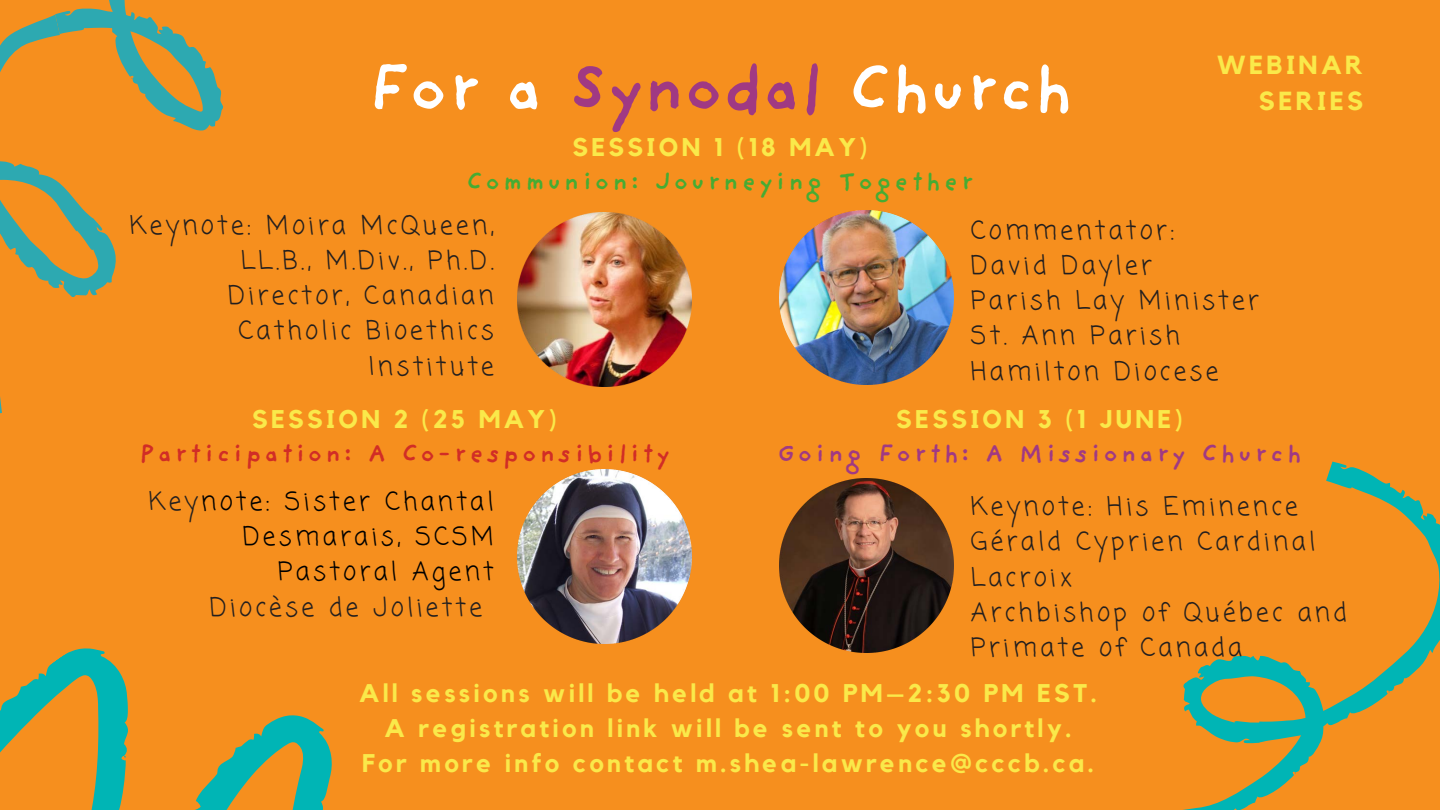
<style>
.page{position:relative;width:1440px;height:810px;background:#f68f1e}
.page>*{position:absolute;margin:0;border:0;box-sizing:border-box;transform-origin:0 0}
.t1{font:700 68.7px "Providence Sans";color:#fff}
.t2{font:700 26.1px "Kollektif";letter-spacing:.13em;color:#fae94a}
.t3{font:25.5px/35.2px "Coming Soon";letter-spacing:.13em;color:#231f1f;text-align:right}
.t4{font:700 25.5px "Kollektif";letter-spacing:.13em;color:#fae94a}
.t5{font:25.5px/35.2px "Coming Soon";letter-spacing:.13em;color:#000;text-align:right}
.t6{font:700 25.5px "Providence Sans";letter-spacing:.13em;color:#d12d26}
.t7{font:700 25.5px "Providence Sans";letter-spacing:.13em;color:#46ac33}
.t8{font:700 25.5px "Providence Sans";letter-spacing:.13em;color:#a03983}
.s1{color:#a03983}
.s2{color:#231f1f}
</style>
<div class="page">
<svg style="left:0;top:648px;width:332px;height:162px"></svg>
<svg style="left:117px;top:689px;width:5px;height:5px"></svg>
<svg style="left:119px;top:700px;width:7px;height:6px"></svg>
<svg style="left:5px;top:715px;width:7px;height:8px"></svg>
<svg style="left:24px;top:689px;width:7px;height:7px"></svg>
<svg style="left:37px;top:683px;width:8px;height:10px"></svg>
<svg style="left:75px;top:660px;width:6px;height:7px"></svg>
<svg style="left:204px;top:799px;width:8px;height:8px"></svg>
<svg style="left:222px;top:778px;width:7px;height:8px"></svg>
<svg style="left:239px;top:750px;width:7px;height:7px"></svg>
<svg style="left:252px;top:743px;width:9px;height:10px"></svg>
<svg style="left:294px;top:728px;width:4px;height:5px"></svg>
<svg style="left:322px;top:769px;width:5px;height:6px"></svg>
<svg style="left:321px;top:781px;width:6px;height:5px"></svg>
<svg style="left:1183px;top:462px;width:257px;height:348px"></svg>
<svg style="left:0;top:21px;width:116px;height:393px"></svg>
<svg style="left:38px;top:0;width:185px;height:134px"></svg>
<img style="left:517px;top:470px;width:174px;height:174px">
<img style="left:780px;top:478px;width:174px;height:174px">
<img style="left:517px;top:212px;width:174px;height:174px">
<img style="left:780px;top:211px;width:174px;height:174px">
<p class="t1" style="left:367px;top:60px;width:708px">For a <span class="s1">Synodal</span> Church</p>
<p class="t2" style="left:1217px;top:53px;width:148px">WEBINAR</p>
<p class="t2" style="left:1259px;top:89px;width:106px">SERIES</p>
<p class="t4" style="left:572px;top:135px;width:297px">SESSION 1 (18 MAY)</p>
<p class="t7" style="left:467px;top:171px;width:508px">Communion: Journeying Together</p>
<p class="t3" style="left:130px;top:209px;width:365px">Keynote: Moira McQueen,<br>LL.B., M.Div., Ph.D.</p>
<p class="t3" style="left:228px;top:280px;width:267px">Director, Canadian<br>Catholic Bioethics<br>Institute</p>
<p class="t4" style="left:252px;top:407px;width:306px">SESSION 2 (25 MAY)</p>
<p class="t6" style="left:139px;top:443px;width:532px">Participation: A Co-responsibility</p>
<p class="t5" style="left:149px;top:485px;width:347px"><span class="s2">Key</span>note: Sister Chantal<br>Desmarais, SCSM</p>
<p class="t5" style="left:278px;top:556px;width:217px">Pastoral Agent</p>
<p class="t3" style="left:210px;top:591px;width:274px">Diocèse de Joliette</p>
<p class="t3" style="left:971px;top:214px;width:205px">Commentator:</p>
<p class="t3" style="left:971px;top:249px;width:183px">David Dayler</p>
<p class="t3" style="left:971px;top:285px;width:290px">Parish Lay Minister</p>
<p class="t3" style="left:971px;top:320px;width:211px">St. Ann Parish</p>
<p class="t3" style="left:971px;top:355px;width:249px">Hamilton Diocese</p>
<p class="t4" style="left:896px;top:407px;width:288px">SESSION 3 (1 JUNE)</p>
<p class="t8" style="left:777px;top:443px;width:526px">Going Forth: A Missionary Church</p>
<p class="t3" style="left:971px;top:491px;width:346px;text-align:left">Keynote: His Eminence<br>Gérald Cyprien Cardinal<br>Lacroix</p>
<p class="t3" style="left:971px;top:596px;width:378px">Archbishop of Québec and</p>
<p class="t3" style="left:971px;top:632px;width:273px">Primate of Canada</p>
<p class="t4" style="left:359px;top:681px;width:739px">All sessions will be held at 1:00 PM–2:30 PM EST.</p>
<p class="t4" style="left:385px;top:716px;width:688px">A registration link will be sent to you shortly.</p>
<p class="t4" style="left:362px;top:751px;width:733px">For more info contact m.shea-lawrence@cccb.ca.</p>
</div>
